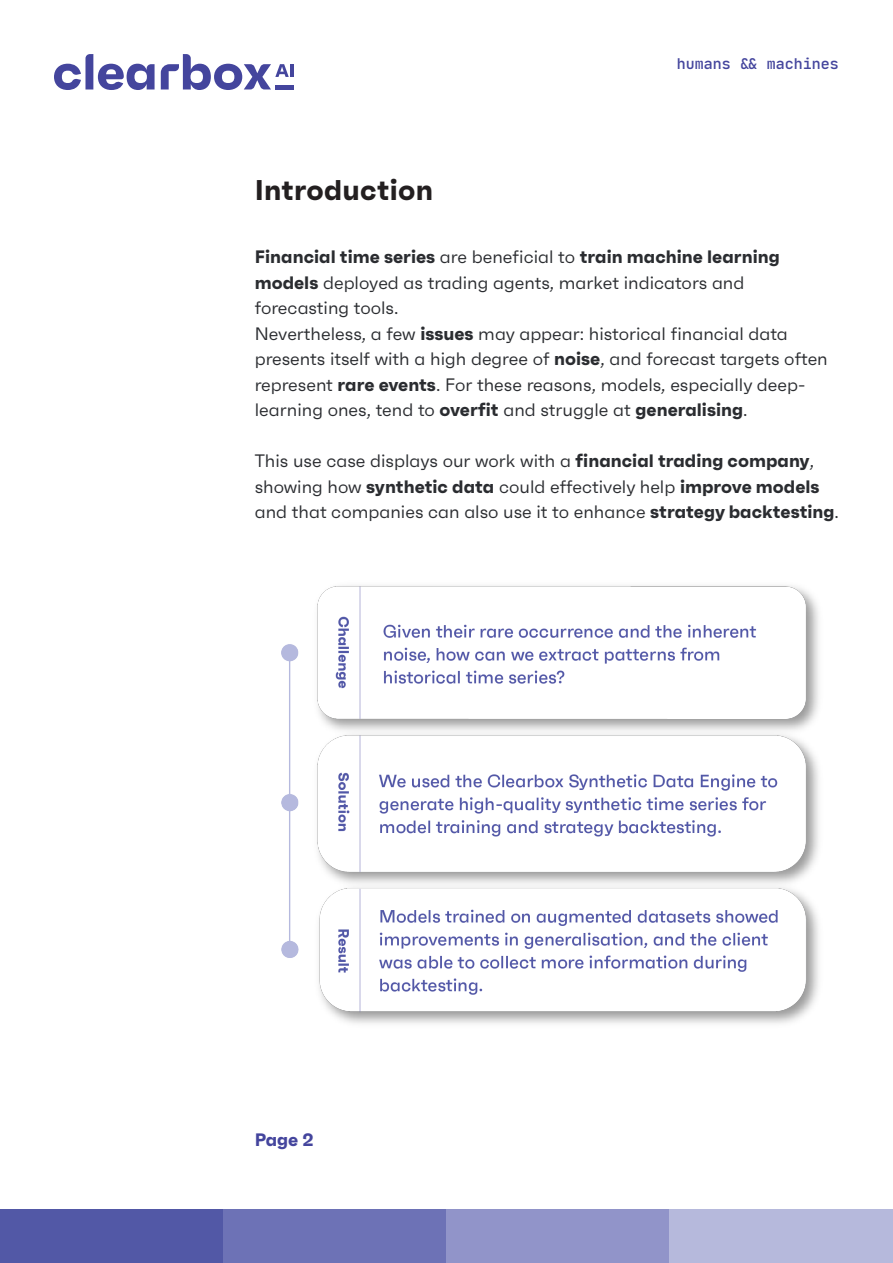
<style>
.page{position:relative;width:893px;height:1263px;background:#fff}
.page>*{position:absolute;margin:0;border:0;box-sizing:border-box;transform-origin:0 0}
.Title_Style{font:700 28.5px "Faktum";letter-spacing:.01em;color:#231f20}
.t1{font:18px/25.5px "Faktum";color:#2a2c30}
.t2{font:700 18px "Faktum";color:#44459d}
.t3{font:500 15px "Jet Brains Mono";color:#44459d}
.s1{font-weight:700}
</style>
<div class="page">
<div style="left:0;top:1210px;width:223px;height:53px;background:#5258a6"></div>
<div style="left:223px;top:1210px;width:223px;height:53px;background:#6d72b6"></div>
<div style="left:446px;top:1210px;width:224px;height:53px;background:#9194c9"></div>
<div style="left:670px;top:1210px;width:223px;height:53px;background:#b6b9dc"></div>
<svg style="left:54px;top:54px;width:101px;height:36px"></svg>
<svg style="left:161px;top:54px;width:132px;height:36px"></svg>
<div style="left:275px;top:85px;width:18px;height:5px;background:#44459d"></div>
<img style="left:282px;top:585px;width:537px;height:439px">
<p class="Title_Style" style="left:255px;top:171px;width:180px">Introduction</p>
<p class="t3" style="left:677px;top:54px;width:164px">humans &amp;&amp; machines</p>
<p class="t1" style="left:255px;top:244px;width:527px"><span class="s1">Financial time series</span> are beneficial to <span class="s1">train machine learning models</span> deployed as trading agents, market indicators and forecasting tools.</p>
<p class="t1" style="left:255px;top:321px;width:575px">Nevertheless, a few <span class="s1">issues</span> may appear: historical financial data presents itself with a high degree of <span class="s1">noise</span>, and forecast targets often represent <span class="s1">rare events</span>. For these reasons, models, especially deep&shy;learning ones, tend to <span class="s1">overfit</span> and struggle at <span class="s1">generalising</span>.</p>
<p class="t1" style="left:255px;top:448px;width:586px">This use case displays our work with a <span class="s1">financial trading company</span>, showing how <span class="s1">synthetic data</span> could effectively help <span class="s1">improve models </span>and that companies can also use it to enhance <span class="s1">strategy backtesting</span>.</p>
<p class="t2" style="left:255px;top:1128px;width:61px">Page 2</p>
</div>
